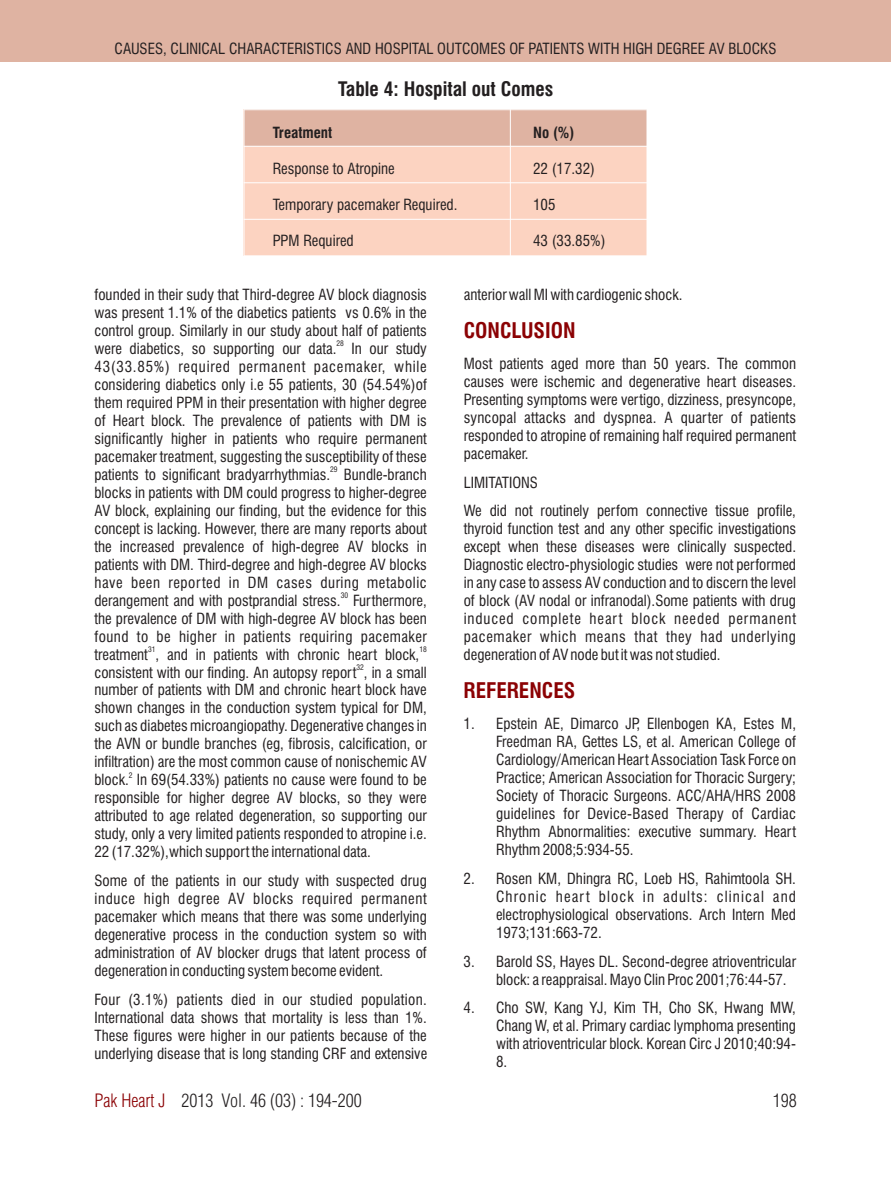
<style>
.page{position:relative;width:891px;height:1188px;background:#fff}
.page>*{position:absolute;margin:0;border:0;box-sizing:border-box;transform-origin:0 0}
.t1{font:700 condensed 21px "Swiss 721 BT";color:#8b0204}
.t2{font:700 condensed 19.5px "Swiss 721 BT";color:#231f20}
.t3{font:18px "Switzerland Cond Light Plain";color:#231f20}
.t4{font:18px "Switzerland Cond Light Plain";color:#8b0204}
.t5{font:condensed 15px/18px "Swiss 721 BT";color:#231f20;text-align:justify}
.t6{font:700 condensed 15px "Swiss 721 BT";color:#231f20}
.t7{font:condensed 7.5px "Swiss 721 BT";color:#231f20}
</style>
<div class="page">
<div style="left:0;top:0;width:891px;height:62px;background:#dfb3a2"></div>
<div style="left:244px;top:110px;width:403px;height:146px;background:#fcd3c1"></div>
<div style="left:244px;top:110px;width:266px;height:36px;background:#dfb3a2"></div>
<div style="left:510px;top:110px;width:137px;height:36px;background:#dfb3a2"></div>
<hr style="left:244px;top:109px;width:1px;height:147px;background:#fff">
<hr style="left:510px;top:109px;width:1px;height:147px;background:#fff">
<hr style="left:244px;top:255px;width:403px;height:1px;background:#fff">
<hr style="left:244px;top:219px;width:403px;height:1px;background:#fff">
<hr style="left:244px;top:182px;width:403px;height:1px;background:#fff">
<hr style="left:244px;top:146px;width:403px;height:1px;background:#fff">
<p class="t5" style="left:115px;top:41px;width:663px">CAUSES, CLINICAL CHARACTERISTICS AND HOSPITAL OUTCOMES OF PATIENTS WITH HIGH DEGREE AV BLOCKS</p>
<h2 class="t2" style="left:338px;top:82px;width:217px">Table 4: Hospital out Comes</h2>
<p class="t6" style="left:273px;top:126px;width:61px">Treatment</p>
<p class="t5" style="left:273px;top:161px;width:124px">Response to Atropine</p>
<p class="t5" style="left:273px;top:197px;width:186px">Temporary pacemaker Required.</p>
<p class="t5" style="left:273px;top:233px;width:83px">PPM Required</p>
<p class="t6" style="left:533px;top:126px;width:43px">No (%)</p>
<p class="t5" style="left:533px;top:161px;width:63px">22 (17.32)</p>
<p class="t5" style="left:533px;top:197px;width:24px">105</p>
<p class="t5" style="left:533px;top:233px;width:74px">43 (33.85%)</p>
<p class="t5" style="left:94px;top:287px;width:334px">founded in their sudy that Third-degree AV block diagnosis was present 1.1% of the diabetics patients vs 0.6% in the control group. Similarly in our study about half of patients</p>
<p class="t7" style="left:337px;top:341px;width:9px">28</p>
<p class="t5" style="left:94px;top:341px;width:334px">were diabetics, so supporting our data. In our study 43(33.85%) required permanent pacemaker, while considering diabetics only i.e 55 patients, 30 (54.54%)of them required PPM in their presentation with higher degree of Heart block. The prevalence of patients with DM is significantly higher in patients who require permanent pacemaker treatment, suggesting the susceptibility of these</p>
<p class="t7" style="left:330px;top:467px;width:9px">29</p>
<p class="t5" style="left:94px;top:467px;width:334px">patients to significant bradyarrhythmias. Bundle-branch blocks in patients with DM could progress to higher-degree AV block, explaining our finding, but the evidence for this concept is lacking. However, there are many reports about the increased prevalence of high-degree AV blocks in patients with DM. Third-degree and high-degree AV blocks have been reported in DM cases during metabolic</p>
<p class="t7" style="left:341px;top:592px;width:9px">30</p>
<p class="t5" style="left:94px;top:593px;width:334px">derangement and with postprandial stress. Furthermore, the prevalence of DM with high-degree AV block has been found to be higher in patients requiring pacemaker</p>
<p class="t7" style="left:148px;top:646px;width:9px">31</p>
<p class="t7" style="left:419px;top:646px;width:9px">18</p>
<p class="t5" style="left:94px;top:647px;width:326px">treatment , and in patients with chronic heart block,</p>
<p class="t7" style="left:356px;top:664px;width:9px">32</p>
<p class="t5" style="left:94px;top:665px;width:334px">consistent with our finding. An autopsy report , in a small number of patients with DM and chronic heart block have shown changes in the conduction system typical for DM, such as diabetes microangiopathy. Degenerative changes in the AVN or bundle branches (eg, fibrosis, calcification, or infiltration) are the most common cause of nonischemic AV</p>
<p class="t7" style="left:129px;top:772px;width:5px">2</p>
<p class="t5" style="left:94px;top:772px;width:334px">block. In 69(54.33%) patients no cause were found to be responsible for higher degree AV blocks, so they were attributed to age related degeneration, so supporting our study, only a very limited patients responded to atropine i.e.<br>22 (17.32%),which support the international data.</p>
<p class="t5" style="left:94px;top:873px;width:334px">Some of the patients in our study with suspected drug induce high degree AV blocks required permanent pacemaker which means that there was some underlying degenerative process in the conduction system so with administration of AV blocker drugs that latent process of degeneration in conducting system become evident.</p>
<p class="t5" style="left:94px;top:992px;width:334px">Four (3.1%) patients died in our studied population.<br>International data shows that mortality is less than 1%.<br>These figures were higher in our patients because of the underlying disease that is long standing CRF and extensive</p>
<p class="t5" style="left:464px;top:287px;width:220px">anterior wall MI with cardiogenic shock.</p>
<h1 class="t1" style="left:464px;top:322px;width:113px">CONCLUSION</h1>
<p class="t5" style="left:464px;top:356px;width:334px">Most patients aged more than 50 years. The common causes were ischemic and degenerative heart diseases.<br>Presenting symptoms were vertigo, dizziness, presyncope, syncopal attacks and dyspnea. A quarter of patients responded to atropine of remaining half required permanent pacemaker.</p>
<p class="t5" style="left:464px;top:469px;width:334px;line-height:28.8px">LIMITATIONS<br>We did not routinely perfom connective tissue profile,</p>
<p class="t5" style="left:464px;top:522px;width:334px">thyroid function test and any other specific investigations except when these diseases were clinically suspected.<br>Diagnostic electro-physiologic studies were not performed in any case to assess AV conduction and to discern the level of block (AV nodal or infranodal).Some patients with drug induced complete heart block needed permanent pacemaker which means that they had underlying degeneration of AV node but it was not studied.</p>
<h1 class="t1" style="left:464px;top:682px;width:113px">REFERENCES</h1>
<p class="t5" style="left:496px;top:716px;width:302px;text-indent:-32px">1. Epstein AE, Dimarco JP, Ellenbogen KA, Estes M, Freedman RA, Gettes LS, et al. American College of Cardiology/American Heart Association Task Force on Practice; American Association for Thoracic Surgery; Society of Thoracic Surgeons. ACC/AHA/HRS 2008 guidelines for Device-Based Therapy of Cardiac Rhythm Abnormalities: executive summary. Heart Rhythm 2008;5:934-55.</p>
<p class="t5" style="left:496px;top:871px;width:302px;text-indent:-32px">2. Rosen KM, Dhingra RC, Loeb HS, Rahimtoola SH.<br>Chronic heart block in adults: clinical and electrophysiological observations. Arch Intern Med 1973;131:663-72.</p>
<p class="t5" style="left:496px;top:954px;width:302px;text-indent:-32px">3. Barold SS, Hayes DL. Second-degree atrioventricular block: a reappraisal. Mayo Clin Proc 2001;76:44-57.</p>
<p class="t5" style="left:496px;top:1001px;width:302px;text-indent:-32px">4. Cho SW, Kang YJ, Kim TH, Cho SK, Hwang MW, Chang W, et al. Primary cardiac lymphoma presenting with atrioventricular block. Korean Circ J 2010;40:94- 8.</p>
<p class="t3" style="left:182px;top:1094px;width:182px">2013 Vol. 46 (03) : 194-200</p>
<p class="t4" style="left:94px;top:1094px;width:73px">Pak Heart J</p>
<p class="t3" style="left:773px;top:1094px;width:25px">198</p>
</div>
